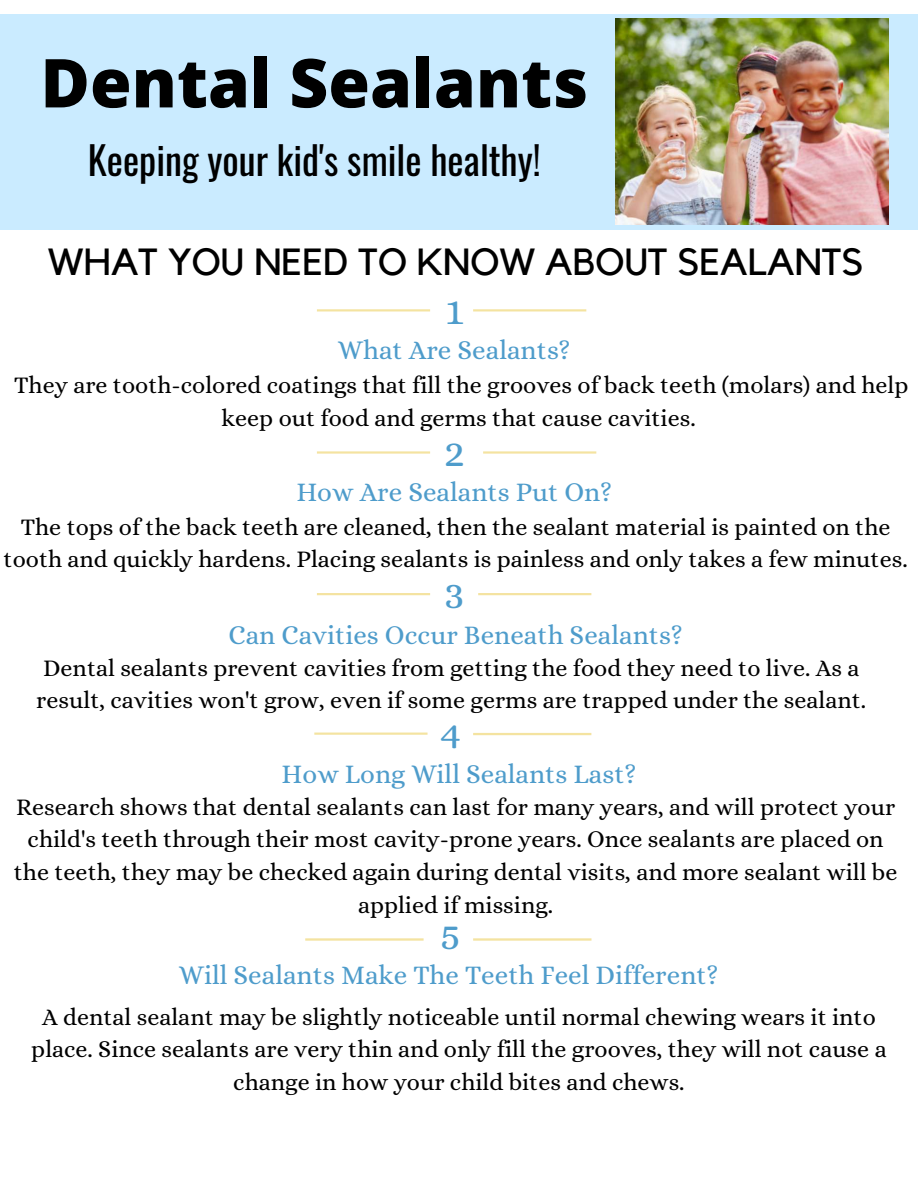
<style>
.page{position:relative;width:918px;height:1188px;background:#fff}
.page>*{position:absolute;margin:0;border:0;box-sizing:border-box;transform-origin:0 0}
.t1{font:800 67.5px "Open Sans";color:#000}
.t2{font:42px "Alice";color:#4e9ccb}
.t3{font:38.4px "Oswald";color:#000}
.t4{font:37.65px "Kollektif";color:#000}
.t5{font:27px "Alice";color:#4e9ccb}
.t6{font:24px/32.7px "Alice";color:#000;text-align:center}
</style>
<div class="page">
<div style="left:0;top:15px;width:917px;height:215px;background:#caebff"></div>
<svg style="left:317px;top:309px;width:113px;height:2px"></svg>
<svg style="left:473px;top:309px;width:113px;height:2px"></svg>
<svg style="left:317px;top:451px;width:113px;height:3px"></svg>
<svg style="left:483px;top:451px;width:113px;height:3px"></svg>
<svg style="left:317px;top:593px;width:113px;height:2px"></svg>
<svg style="left:478px;top:593px;width:113px;height:2px"></svg>
<svg style="left:314px;top:733px;width:114px;height:2px"></svg>
<svg style="left:473px;top:733px;width:118px;height:2px"></svg>
<svg style="left:305px;top:938px;width:119px;height:3px"></svg>
<svg style="left:473px;top:938px;width:118px;height:3px"></svg>
<img style="left:615px;top:19px;width:274px;height:206px">
<h1 class="t1" style="left:40px;top:32px;width:549px">Dental Sealants</h1>
<h3 class="t3" style="left:88px;top:126px;width:454px">Keeping your kid's smile healthy!</h3>
<h3 class="t4" style="left:48px;top:240px;width:817px">WHAT YOU NEED TO KNOW ABOUT SEALANTS</h3>
<h2 class="t2" style="left:445px;top:288px;width:19px">1</h2>
<p class="t5" style="left:338px;top:336px;width:234px">What Are Sealants?</p>
<p class="t6" style="left:14px;top:369px;width:896px;line-height:33.2px">They are tooth-colored coatings that fill the grooves of back teeth (molars) and help keep out food and germs that cause cavities.</p>
<h2 class="t2" style="left:444px;top:430px;width:22px">2</h2>
<p class="t5" style="left:296px;top:478px;width:317px">How Are Sealants Put On?</p>
<p class="t6" style="left:4px;top:512px;width:906px">The tops of the back teeth are cleaned, then the sealant material is painted on the tooth and quickly hardens. Placing sealants is painless and only takes a few minutes.</p>
<h2 class="t2" style="left:444px;top:572px;width:22px">3</h2>
<p class="t5" style="left:229px;top:620px;width:456px">Can Cavities Occur Beneath Sealants?</p>
<p class="t6" style="left:36px;top:653px;width:831px;text-align:left">Dental sealants prevent cavities from getting the food they need to live. As a result, cavities won't grow, even if some germs are trapped under the sealant.</p>
<h2 class="t2" style="left:441px;top:712px;width:22px">4</h2>
<p class="t5" style="left:282px;top:759px;width:356px">How Long Will Sealants Last?</p>
<p class="t6" style="left:14px;top:792px;width:885px">Research shows that dental sealants can last for many years, and will protect your child's teeth through their most cavity-prone years. Once sealants are placed on the teeth, they may be checked again during dental visits, and more sealant will be applied if missing.</p>
<h2 class="t2" style="left:441px;top:913px;width:22px">5</h2>
<p class="t5" style="left:179px;top:961px;width:541px">Will Sealants Make The Teeth Feel Different?</p>
<p class="t6" style="left:31px;top:1002px;width:857px">A dental sealant may be slightly noticeable until normal chewing wears it into place. Since sealants are very thin and only fill the grooves, they will not cause a change in how your child bites and chews.</p>
</div>
